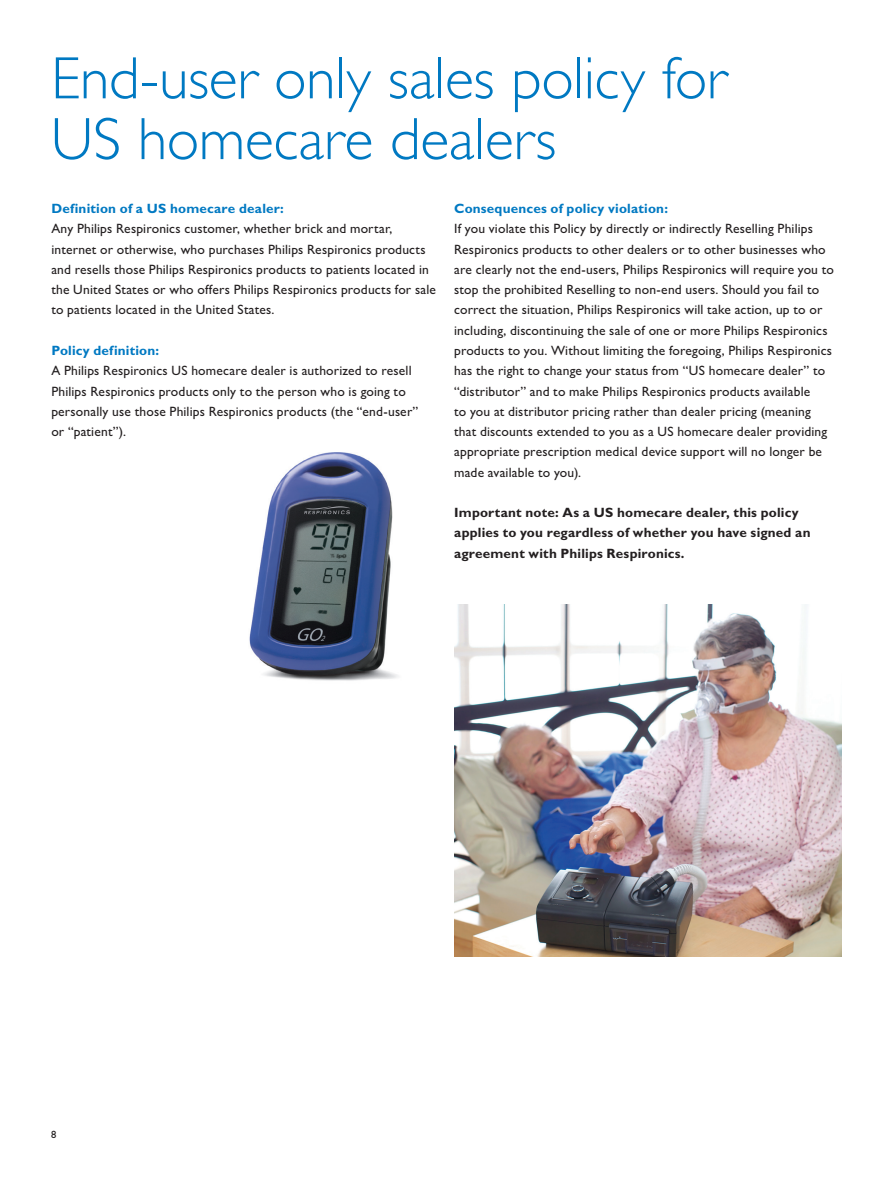
<style>
.page{position:relative;width:893px;height:1187px;background:#fff}
.page>*{position:absolute;margin:0;border:0;box-sizing:border-box;transform-origin:0 0}
._12_Main_heading_2_M{font:60px/60.8px "Gill Sans Alt One WGL Light";letter-spacing:-.005em;color:#0079c2}
._01_Body_Text{font:13.5px/20.2px "Gill Sans Alt One WGL";letter-spacing:.015em;color:#231f20}
._02_Body_text_headin{font:700 13.5px/20.2px "Gill Sans Alt One WGL";letter-spacing:.015em;color:#231f20}
._02_Body_text_headin-2{font:700 13.5px "Gill Sans Alt One WGL";letter-spacing:.015em;color:#0079c2}
.t1{font:10.5px "Gill Sans Alt One WGL";color:#231f20}
</style>
<div class="page">
<img style="left:454px;top:604px;width:388px;height:352px">
<img style="left:249px;top:452px;width:149px;height:229px">
<p class="_12_Main_heading_2_M" style="left:51px;top:48px;width:677px">End-user only sales policy for<br>US homecare dealers</p>
<p class="_02_Body_text_headin-2" style="left:51px;top:199px;width:234px">Definition of a US homecare dealer:</p>
<p class="_01_Body_Text" style="left:51px;top:218px;width:386px">Any Philips Respironics customer, whether brick and mortar, internet or otherwise, who purchases Philips Respironics products and resells those Philips Respironics products to patients located in the United States or who offers Philips Respironics products for sale to patients located in the United States.</p>
<p class="_02_Body_text_headin-2" style="left:51px;top:341px;width:109px">Policy definition:</p>
<p class="_01_Body_Text" style="left:51px;top:360px;width:369px">A Philips Respironics US homecare dealer is authorized to resell Philips Respironics products only to the person who is going to personally use those Philips Respironics products (the “end-user” or “patient”).</p>
<p class="_02_Body_text_headin-2" style="left:454px;top:199px;width:215px">Consequences of policy violation:</p>
<p class="_01_Body_Text" style="left:454px;top:218px;width:381px">If you violate this Policy by directly or indirectly Reselling Philips Respironics products to other dealers or to other businesses who are clearly not the end-users, Philips Respironics will require you to stop the prohibited Reselling to non-end users. Should you fail to correct the situation, Philips Respironics will take action, up to or including, discontinuing the sale of one or more Philips Respironics products to you. Without limiting the foregoing, Philips Respironics has the right to change your status from “US homecare dealer” to “distributor” and to make Philips Respironics products available<br>to you at distributor pricing rather than dealer pricing (meaning that discounts extended to you as a US homecare dealer providing appropriate prescription medical device support will no longer be made available to you).</p>
<p class="_02_Body_text_headin" style="left:454px;top:502px;width:358px">Important note: As a US homecare dealer, this policy applies to you regardless of whether you have signed an agreement with Philips Respironics.</p>
<p class="t1" style="left:51px;top:1127px;width:7px">8</p>
</div>
